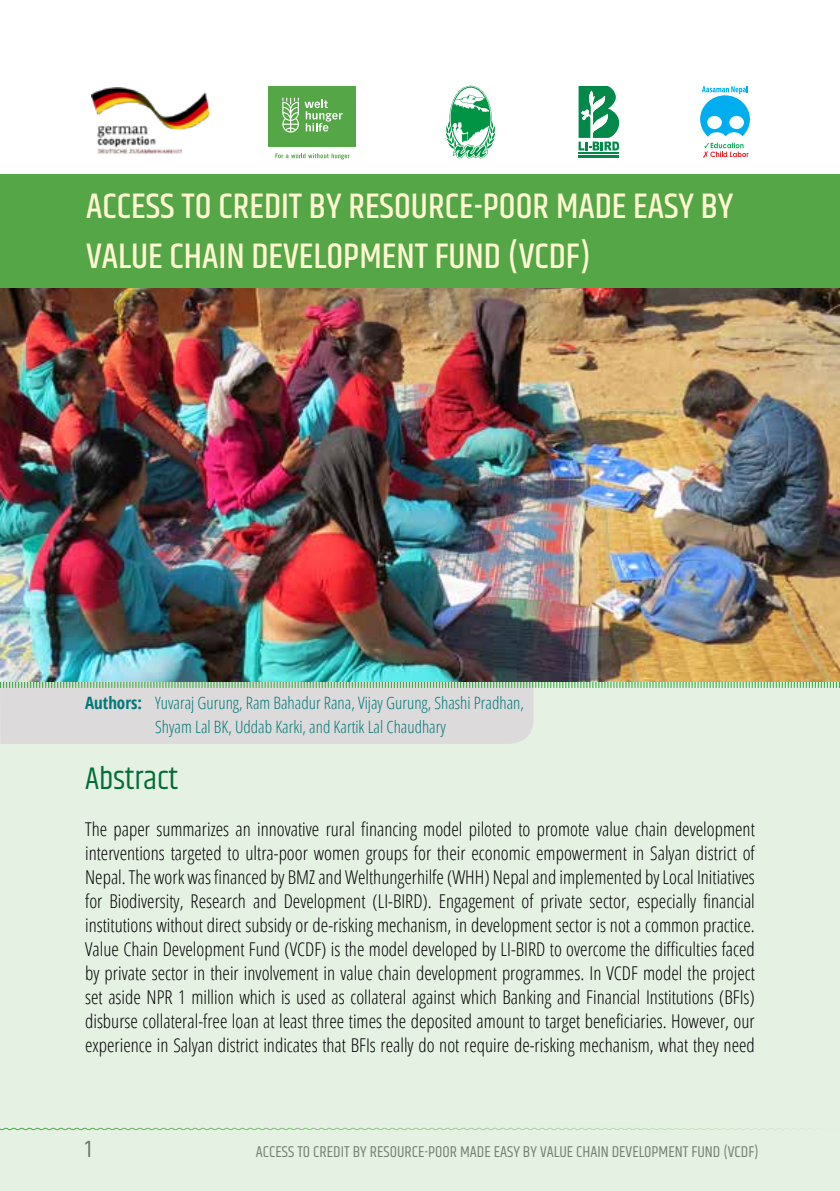
<style>
.page{position:relative;width:840px;height:1191px;background:#fff}
.page>*{position:absolute;margin:0;border:0;box-sizing:border-box;transform-origin:0 0}
.t1{font:500 36px/50px "Khand";color:#fef7d2}
.t2{font:32px "Khand";color:#006d35}
.t3{font:24px "Khand";color:#6d6e71}
.t4{font:300 condensed 19px/24px "Open Sans";color:#000;text-align:justify}
.t5{font:300 condensed 17px/24px "Open Sans";color:#00787a;text-align:center}
.t6{font:16px "Khand";color:#77787b}
.s1{font-weight:700}
</style>
<div class="page">
<div style="left:0;top:660px;width:839px;height:531px;background:#e5f1e3"></div>
<div style="left:0;top:689px;width:533px;height:55px;background:#dcdada"></div>
<svg style="left:0;top:682px;width:839px;height:7px"></svg>
<img style="left:0;top:287px;width:839px;height:395px">
<hr style="left:578px;top:152px;width:40px;height:2px;background:#028848">
<hr style="left:578px;top:155px;width:40px;height:3px;background:#028848">
<svg style="left:578px;top:86px;width:40px;height:64px"></svg>
<div style="left:268px;top:86px;width:88px;height:60px;background:#55a646"></div>
<svg style="left:282px;top:98px;width:60px;height:34px"></svg>
<svg style="left:275px;top:153px;width:74px;height:6px"></svg>
<svg style="left:446px;top:85px;width:49px;height:74px"></svg>
<svg style="left:703px;top:143px;width:45px;height:15px"></svg>
<svg style="left:700px;top:86px;width:49px;height:51px"></svg>
<img style="left:91px;top:88px;width:119px;height:66px">
<div style="left:0;top:174px;width:839px;height:113px;background:#55a646"></div>
<h1 class="t1" style="left:86px;top:184px;width:648px">ACCESS TO CREDIT BY RESOURCE-POOR MADE EASY BY<br>VALUE CHAIN DEVELOPMENT FUND (VCD F)</h1>
<p class="t5" style="left:85px;top:690px;width:440px"><span class="s1">Authors:</span> Yuvaraj Gurung, Ram Bahadur Rana, Vijay Gurung, Shashi Pradhan,<br>Shyam Lal BK, Uddab Karki, and Kartik Lal Chaudhary</p>
<h2 class="t2" style="left:85px;top:759px;width:94px">ABSTRACT</h2>
<p class="t4" style="left:85px;top:816px;width:671px">The paper summarizes an innovative rural financing model piloted to promote value chain development interventions targeted to ultra-poor women groups for their economic empowerment in Salyan district of Nepal. The work was financed by BMZ and Welthungerhilfe (WHH) Nepal and implemented by Local Initiatives for Biodiversity, Research and Development (LI-BIRD). Engagement of private sector, especially financial institutions without direct subsidy or de-risking mechanism, in development sector is not a common practice.<br>Value Chain Development Fund (VCDF) is the model developed by LI-BIRD to overcome the difficulties faced by private sector in their involvement in value chain development programmes. In VCDF model the project set aside NPR 1 million which is used as collateral against which Banking and Financial Institutions (BFIs) disburse collateral-free loan at least three times the deposited amount to target beneficiaries. However, our experience in Salyan district indicates that BFIs really do not require de-risking mechanism, what they need</p>
<p class="t3" style="left:85px;top:1134px;width:8px">1</p>
<p class="t6" style="left:256px;top:1141px;width:504px">ACCESS TO CREDIT BY RESOURCE-POOR MADE EASY BY VALUE CHAIN DEVELOPMENT FUND (VCD F)</p>
</div>
